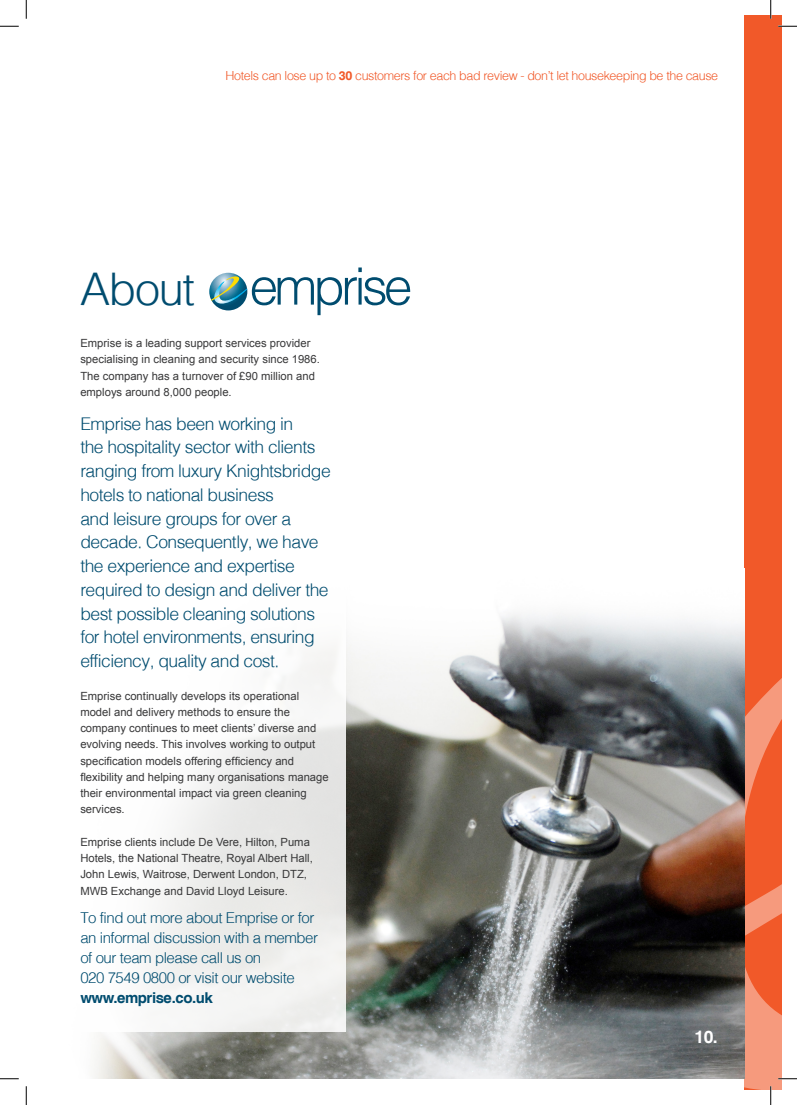
<style>
.page{position:relative;width:797px;height:1105px;background:#fff}
.page>*{position:absolute;margin:0;border:0;box-sizing:border-box;transform-origin:0 0}
.t1{font:300 51.5px "Helv";letter-spacing:-.075em;color:#004c6f}
.t2{font:300 45px "Helv";letter-spacing:-.03em;color:#004c6f}
.t3{font:300 17.5px/23.8px "Helv";letter-spacing:-.03em;color:#004c6f}
.t4{font:700 17.5px "Helvetica";color:#fff}
.t5{font:300 15px/20px "Helv";letter-spacing:-.03em;color:#004c6f}
.t6{font:300 12.5px "Helv";letter-spacing:-.03em;color:#f15929}
.t7{font:11.25px/16.2px "Arial";color:#383839}
.s1{font-family:"Helvetica";font-weight:700}
</style>
<div class="page">
<div style="left:744px;top:16px;width:37px;height:1073px;background:#f15929"></div>
<img style="left:94px;top:614px;width:650px;height:465px">
<svg style="left:209px;top:273px;width:38px;height:37px"></svg>
<svg style="left:209px;top:273px;width:38px;height:32px"></svg>
<svg style="left:94px;top:614px;width:252px;height:418px"></svg>
<svg style="left:0;top:25px;width:19px;height:2px"></svg>
<svg style="left:778px;top:25px;width:19px;height:2px"></svg>
<svg style="left:0;top:1078px;width:19px;height:1px"></svg>
<svg style="left:25px;top:0;width:2px;height:19px"></svg>
<svg style="left:25px;top:1086px;width:2px;height:19px"></svg>
<svg style="left:770px;top:0;width:1px;height:19px"></svg>
<svg style="left:744px;top:463px;width:53px;height:642px"></svg>
<p class="t6" style="left:225px;top:68px;width:494px">Hotels can lose up to <span class="s1">30</span> customers for each bad review - don’t let housekeeping be the cause</p>
<p class="t2" style="left:80px;top:260px;width:116px">About</p>
<p class="t1" style="left:249px;top:254px;width:164px">emprise</p>
<p class="t7" style="left:80px;top:335px;width:241px">Emprise is a leading support services provider specialising in cleaning and security since 1986.<br>The company has a turnover of £90 million and employs around 8,000 people.</p>
<p class="t3" style="left:80px;top:411px;width:252px">Emprise has been working in<br>the hospitality sector with clients ranging from luxury Knightsbridge hotels to national business<br>and leisure groups for over a decade. Consequently, we have the experience and expertise required to design and deliver the best possible cleaning solutions for hotel environments, ensuring efficiency, quality and cost.</p>
<p class="t7" style="left:80px;top:687px;width:250px">Emprise continually develops its operational model and delivery methods to ensure the company continues to meet clients’ diverse and evolving needs. This involves working to output specification models offering efficiency and flexibility and helping many organisations manage their environmental impact via green cleaning services.</p>
<p class="t7" style="left:80px;top:834px;width:234px">Emprise clients include De Vere, Hilton, Puma Hotels, the National Theatre, Royal Albert Hall, John Lewis, Waitrose, Derwent London, DTZ, MWB Exchange and David Lloyd Leisure.</p>
<p class="t5" style="left:80px;top:908px;width:239px">To find out more about Emprise or for an informal discussion with a member of our team please call us on</p>
<p class="t5" style="left:80px;top:968px;width:216px">020 7549 0800 or visit our website <span class="s1">www.emprise.co.uk</span></p>
<p class="t4" style="left:694px;top:1026px;width:25px">10.</p>
</div>
